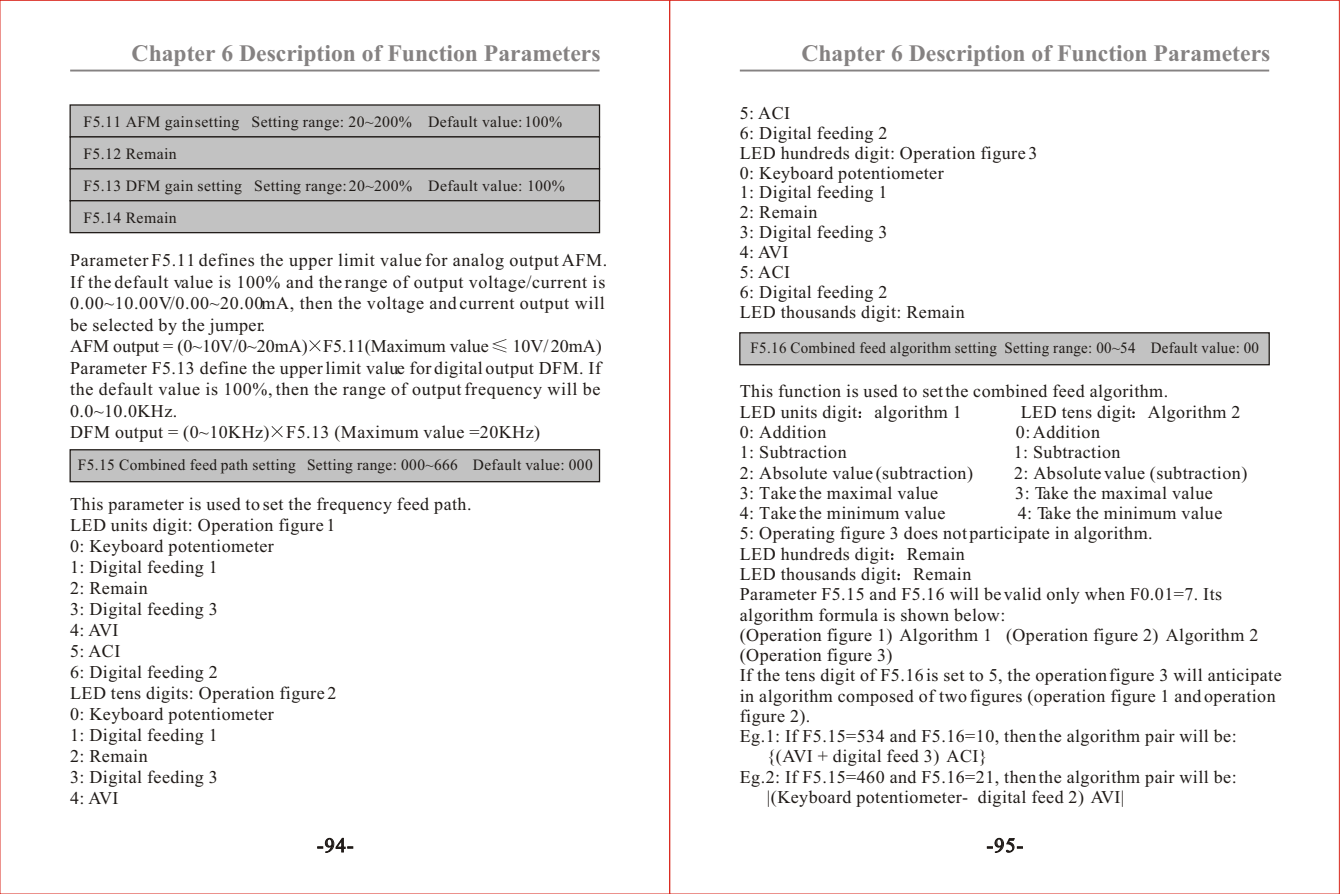
<style>
.page{position:relative;width:1341px;height:894px;background:#fff}
.page>*{position:absolute;margin:0;border:0;box-sizing:border-box;transform-origin:0 0}
.t1{font:700 23.62px "Times New Roman";color:#858282}
.t2{font:20.25px "Times New Roman";color:#1f1a17}
.t3{font:18px/20.9px "Times New Roman";letter-spacing:.025em;color:#1f1a17}
.t4{font:15.75px/31.9px "Times New Roman";letter-spacing:.025em;color:#1f1a17}
.t5{font:15.75px "Times New Roman";letter-spacing:.025em;color:#1f1a17;scale:.95 1}
</style>
<div class="page">
<div style="left:70px;top:449px;width:530px;height:33px;background:#c2c2c2;border:1px solid #1f1a17"></div>
<hr style="left:70px;top:70px;width:530px;height:1px;background:#858282">
<svg style="left:309px;top:340px;width:12px;height:11px"></svg>
<svg style="left:493px;top:339px;width:14px;height:13px"></svg>
<svg style="left:272px;top:426px;width:11px;height:11px"></svg>
<div style="left:70px;top:104px;width:530px;height:33px;background:#c2c2c2"></div>
<div style="left:70px;top:136px;width:530px;height:33px;background:#c2c2c2;border:1px solid #1f1a17"></div>
<div style="left:70px;top:168px;width:530px;height:33px;background:#c2c2c2;border:1px solid #1f1a17"></div>
<div style="left:70px;top:200px;width:530px;height:33px;background:#c2c2c2;border:1px solid #1f1a17"></div>
<hr style="left:740px;top:70px;width:529px;height:1px;background:#858282">
<svg style="left:859px;top:411px;width:2px;height:7px"></svg>
<svg style="left:1132px;top:411px;width:3px;height:7px"></svg>
<svg style="left:891px;top:553px;width:3px;height:7px"></svg>
<svg style="left:897px;top:573px;width:3px;height:7px"></svg>
<div style="left:739px;top:332px;width:531px;height:33px;background:#c2c2c2;border:1px solid #1f1a17"></div>
<h1 class="t1" style="left:132px;top:45px;width:471px">Chapter 6 Description of Function Parameters</h1>
<p class="t4" style="left:84px;top:107px;width:483px">F5.11 AFM gain setting Setting range: 20~200% Default value: 100% F5.12 Remain<br>F5.13 DFM gain setting Setting range: 20~200% Default value: 100% F5.14 Remain</p>
<p class="t3" style="left:70px;top:251px;width:539px">Parameter F5.11 defines the upper limit value for analog output AFM.<br>If the default value is 100% and the range of output voltage/current is 0.00~10.00V/0.00~20.00mA, then the voltage and current output will be selected by the jumper.<br>AFM output = (0~10V/0~20mA) F5.11(Maximum value</p>
<p class="t3" style="left:70px;top:337px;width:533px;text-indent:442px">10V/ 20mA)<br>Parameter F5.13 define the upper limit value for digital output DFM. If the default value is 100%, then the range of output frequency will be 0.0~10.0KHz.<br>DFM output = (0~10KHz) F5.13 (Maximum value =20KHz)</p>
<p class="t4" style="left:78px;top:449px;width:516px">F5.15 Combined feed path setting Setting range: 000~666 Default value: 000</p>
<p class="t3" style="left:70px;top:495px;width:403px">This parameter is used to set the frequency feed path.<br>LED units digit: Operation figure 1<br>0: Keyboard potentiometer<br>1: Digital feeding 1<br>2: Remain<br>3: Digital feeding 3<br>4: AVI<br>5: ACI<br>6: Digital feeding 2<br>LED tens digits: Operation figure 2<br>0: Keyboard potentiometer<br>1: Digital feeding 1<br>2: Remain<br>3: Digital feeding 3<br>4: AVI</p>
<p class="t2" style="left:317px;top:837px;width:38px">-94-</p>
<h1 class="t1" style="left:801px;top:45px;width:471px">Chapter 6 Description of Function Parameters</h1>
<p class="t3" style="left:740px;top:104px;width:299px;line-height:20px">5: ACI<br>6: Digital feeding 2<br>LED hundreds digit: Operation figure 3<br>0: Keyboard potentiometer<br>1: Digital feeding 1<br>2: Remain<br>3: Digital feeding 3<br>4: AVI<br>5: ACI<br>6: Digital feeding 2<br>LED thousands digit: Remain</p>
<p class="t5" style="left:751px;top:341px;width:537px">F5.16 Combined feed algorithm setting Setting range: 00~54 Default value: 00</p>
<p class="t3" style="left:740px;top:383px;width:430px;line-height:20.2px">This function is used to set the combined feed algorithm.<br>LED units digit algorithm 1</p>
<p class="t3" style="left:1021px;top:403px;width:221px">LED tens digit Algorithm 2</p>
<p class="t3" style="left:740px;top:423px;width:88px">0: Addition</p>
<p class="t3" style="left:1016px;top:423px;width:86px">0: Addition</p>
<p class="t3" style="left:740px;top:443px;width:108px">1: Subtraction</p>
<p class="t3" style="left:1014px;top:443px;width:108px">1: Subtraction</p>
<p class="t3" style="left:740px;top:463px;width:235px">2: Absolute value (subtraction)</p>
<p class="t3" style="left:1014px;top:463px;width:235px">2: Absolute value (subtraction)</p>
<p class="t3" style="left:740px;top:484px;width:200px">3: Take the maximal value</p>
<p class="t3" style="left:1015px;top:484px;width:199px">3: Take the maximal value</p>
<p class="t3" style="left:740px;top:504px;width:207px">4: Take the minimum value</p>
<p class="t3" style="left:1018px;top:504px;width:206px">4: Take the minimum value</p>
<p class="t3" style="left:740px;top:524px;width:414px">5: Operating figure 3 does not participate in algorithm.</p>
<p class="t3" style="left:740px;top:544px;width:227px">LED hundreds digit Remain</p>
<p class="t3" style="left:740px;top:565px;width:233px">LED thousands digit Remain</p>
<p class="t3" style="left:740px;top:585px;width:484px">Parameter F5.15 and F5.16 will be valid only when F0.01=7. Its</p>
<p class="t3" style="left:740px;top:605px;width:267px">algorithm formula is shown below:</p>
<p class="t3" style="left:740px;top:625px;width:520px">(Operation figure 1) Algorithm 1 (Operation figure 2) Algorithm 2</p>
<p class="t3" style="left:740px;top:646px;width:154px">(Operation figure 3)</p>
<p class="t3" style="left:740px;top:666px;width:543px">If the tens digit of F5.16 is set to 5, the operation figure 3 will anticipate</p>
<p class="t3" style="left:740px;top:686px;width:537px">in algorithm composed of two figures (operation figure 1 and operation</p>
<p class="t3" style="left:740px;top:707px;width:72px">figure 2).</p>
<p class="t3" style="left:740px;top:727px;width:498px">Eg.1: If F5.15=534 and F5.16=10, then the algorithm pair will be:</p>
<p class="t3" style="left:767px;top:747px;width:222px">{(AVI + digital feed 3) ACI}</p>
<p class="t3" style="left:740px;top:767px;width:498px">Eg.2: If F5.15=460 and F5.16=21, then the algorithm pair will be:</p>
<p class="t3" style="left:767px;top:788px;width:359px">|(Keyboard potentiometer- digital feed 2) AVI|</p>
<p class="t2" style="left:987px;top:837px;width:38px">-95-</p>
</div>
